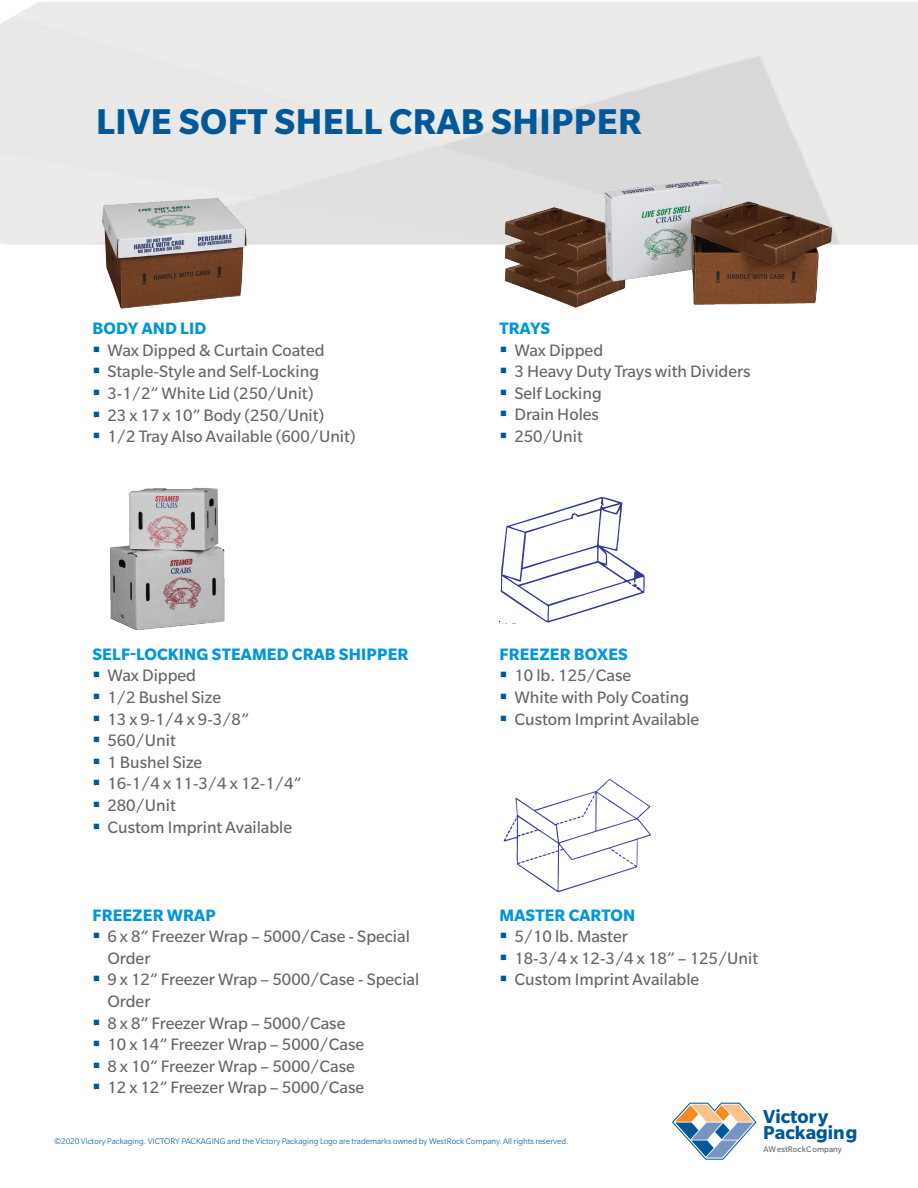
<style>
.page{position:relative;width:918px;height:1188px;background:#fff}
.page>*{position:absolute;margin:0;border:0;box-sizing:border-box;transform-origin:0 0}
._3__Title{font:700 39px "Slate Pro";letter-spacing:.01em;color:#015899}
.t1{font:700 20.25px/16px "Slate Pro";color:#015899}
.t2{font:18px/21.6px "Slate Pro";color:#63666a}
._1__header_12pt{font:700 18px "Slate Pro";letter-spacing:.01em;color:#0096d9}
.t3{font:300 9px "Slate Pro";color:#015899}
.t4{font:8.85px "Slate Pro";color:#63656a}
</style>
<div class="page">
<svg style="left:672px;top:1103px;width:85px;height:57px"></svg>
<img style="left:96px;top:192px;width:155px;height:117px">
<img style="left:499px;top:202px;width:102px;height:106px">
<img style="left:110px;top:487px;width:115px;height:143px">
<img style="left:601px;top:173px;width:234px;height:132px">
<img style="left:499px;top:496px;width:146px;height:127px">
<img style="left:503px;top:778px;width:148px;height:115px">
<p class="_3__Title" style="left:96px;top:100px;width:547px">LIVE SOFT SHELL CRAB SHIPPER</p>
<p class="_1__header_12pt" style="left:92px;top:319px;width:115px">BODY AND LID</p>
<p class="t2" style="left:107px;top:339px;width:219px">Wax Dipped &amp; Curtain Coated</p>
<p class="t2" style="left:107px;top:361px;width:213px">Staple-Style and Self-Locking</p>
<p class="t2" style="left:107px;top:382px;width:208px">3-1/2” White Lid (250/Unit)</p>
<p class="t2" style="left:107px;top:404px;width:218px">23 x 17 x 10” Body (250/Unit)</p>
<p class="t2" style="left:107px;top:426px;width:250px">1/2 Tray Also Available (600/Unit)</p>
<p class="_1__header_12pt" style="left:92px;top:644px;width:317px">SELF-LOCKING STEAMED CRAB SHIPPER</p>
<p class="t2" style="left:107px;top:665px;width:90px">Wax Dipped</p>
<p class="t2" style="left:107px;top:686px;width:115px">1/2 Bushel Size</p>
<p class="t2" style="left:107px;top:708px;width:143px">13 x 9-1/4 x 9-3/8”</p>
<p class="t2" style="left:107px;top:730px;width:70px">560/Unit</p>
<p class="t2" style="left:107px;top:751px;width:96px">1 Bushel Size</p>
<p class="t2" style="left:107px;top:773px;width:195px">16-1/4 x 11-3/4 x 12-1/4”</p>
<p class="t2" style="left:107px;top:794px;width:70px">280/Unit</p>
<p class="t2" style="left:107px;top:816px;width:186px">Custom Imprint Available</p>
<p class="_1__header_12pt" style="left:92px;top:905px;width:125px">FREEZER WRAP</p>
<p class="t2" style="left:107px;top:926px;width:304px">6 x 8” Freezer Wrap – 5000/Case - Special<br>Order</p>
<p class="t2" style="left:107px;top:969px;width:313px">9 x 12” Freezer Wrap – 5000/Case - Special<br>Order</p>
<p class="t2" style="left:107px;top:1012px;width:240px">8 x 8” Freezer Wrap – 5000/Case</p>
<p class="t2" style="left:107px;top:1034px;width:258px">10 x 14” Freezer Wrap – 5000/Case</p>
<p class="t2" style="left:107px;top:1055px;width:249px">8 x 10” Freezer Wrap – 5000/Case</p>
<p class="t2" style="left:107px;top:1077px;width:258px">12 x 12” Freezer Wrap – 5000/Case</p>
<p class="_1__header_12pt" style="left:500px;top:318px;width:52px">TRAYS</p>
<p class="t2" style="left:514px;top:339px;width:90px">Wax Dipped</p>
<p class="t2" style="left:514px;top:361px;width:238px">3 Heavy Duty Trays with Dividers</p>
<p class="t2" style="left:514px;top:382px;width:89px">Self Locking</p>
<p class="t2" style="left:514px;top:404px;width:86px">Drain Holes</p>
<p class="t2" style="left:514px;top:425px;width:70px">250/Unit</p>
<p class="_1__header_12pt" style="left:500px;top:644px;width:130px">FREEZER BOXES</p>
<p class="t2" style="left:514px;top:665px;width:118px">10 lb. 125/Case</p>
<p class="t2" style="left:514px;top:686px;width:176px">White with Poly Coating</p>
<p class="t2" style="left:514px;top:708px;width:186px">Custom Imprint Available</p>
<p class="_1__header_12pt" style="left:500px;top:905px;width:137px">MASTER CARTON</p>
<p class="t2" style="left:514px;top:926px;width:115px">5/10 lb. Master</p>
<p class="t2" style="left:514px;top:947px;width:245px">18-3/4 x 12-3/4 x 18” – 125/Unit</p>
<p class="t2" style="left:514px;top:969px;width:186px">Custom Imprint Available</p>
<p class="t3" style="left:55px;top:1136px;width:515px">©2020 Victory Packaging. VICTORY PACKAGING and the Victory Packaging Logo are trademarks owned by WestRock Company. All rights reserved.</p>
<p class="t1" style="left:763px;top:1108px;width:96px">Victory<br>Packaging</p>
<p class="t4" style="left:764px;top:1145px;width:80px">AWestRockCompany</p>
</div>
